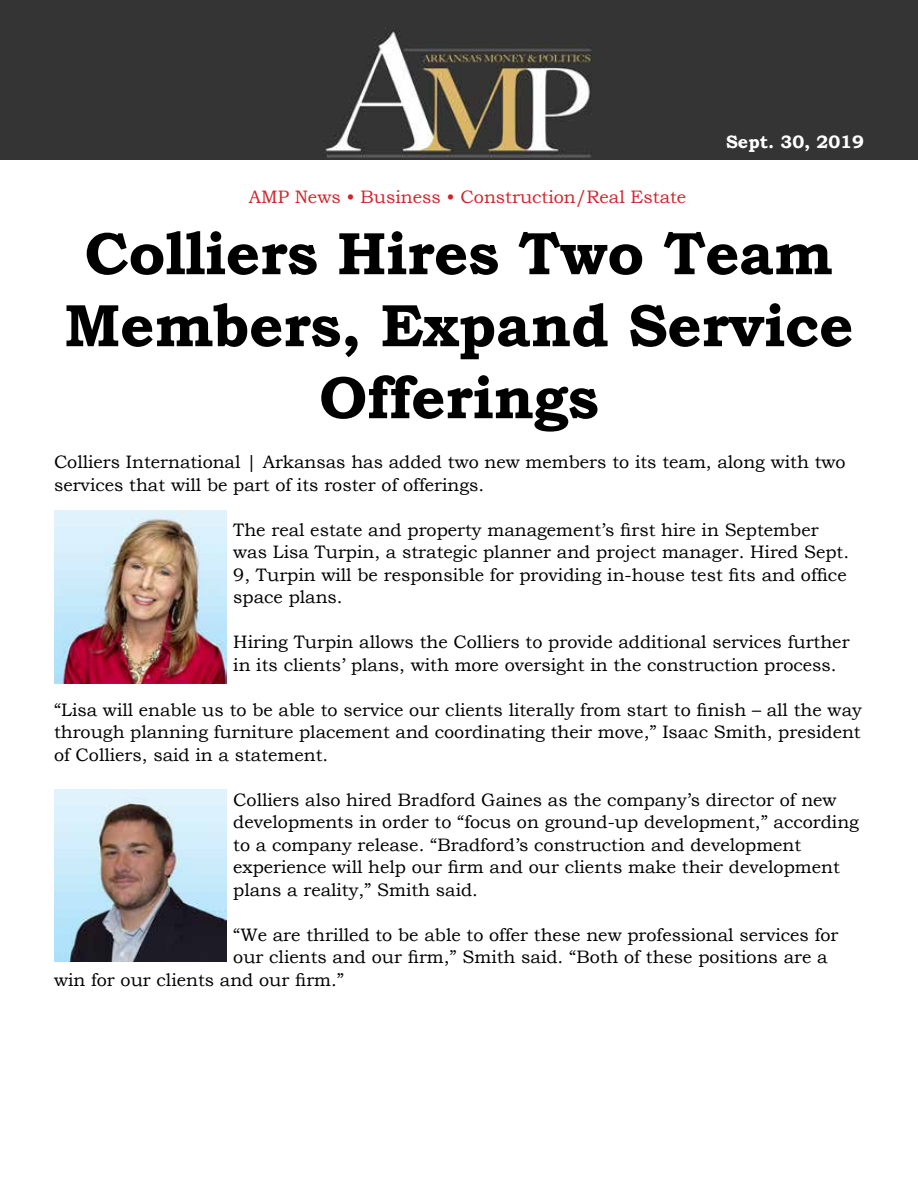
<style>
.page{position:relative;width:918px;height:1188px;background:#fff}
.page>*{position:absolute;margin:0;border:0;box-sizing:border-box;transform-origin:0 0}
.t1{font:700 60px/72px "Bookman Old Style";letter-spacing:-.01em;color:#000;text-align:center}
.t2{font:18px/22.5px "Bookman Old Style";color:#000}
.t3{font:18px "Bookman Old Style";color:#d2232a}
.t4{font:700 18px "Bookman Old Style";color:#fff}
</style>
<div class="page">
<div style="left:0;top:0;width:918px;height:160px;background:#343434"></div>
<img style="left:324px;top:28px;width:268px;height:132px">
<img style="left:54px;top:511px;width:173px;height:173px">
<img style="left:54px;top:789px;width:173px;height:173px">
<p class="t3" style="left:249px;top:185px;width:439px">AMP News • Business • Construction/Real Estate</p>
<p class="t4" style="left:726px;top:129px;width:139px">Sept. 30, 2019</p>
<h1 class="t1" style="left:64px;top:217px;width:791px">Colliers Hires Two Team<br>Members, Expand Service<br>Offerings</h1>
<p class="t2" style="left:54px;top:451px;width:793px">Colliers International | Arkansas has added two new members to its team, along with two services that will be part of its roster of offerings.</p>
<p class="t2" style="left:233px;top:518px;width:617px">The real estate and property management’s first hire in September was Lisa Turpin, a strategic planner and project manager. Hired Sept.<br>9, Turpin will be responsible for providing in-house test fits and office space plans.</p>
<p class="t2" style="left:233px;top:631px;width:618px">Hiring Turpin allows the Colliers to provide additional services further in its clients’ plans, with more oversight in the construction process.</p>
<p class="t2" style="left:54px;top:698px;width:809px;text-align:justify">“Lisa will enable us to be able to service our clients literally from start to finish – all the way through planning furniture placement and coordinating their move,” Isaac Smith, president of Colliers, said in a statement.</p>
<p class="t2" style="left:233px;top:788px;width:627px">Colliers also hired Bradford Gaines as the company’s director of new developments in order to “focus on ground-up development,” according to a company release. “Bradford’s construction and development experience will help our firm and our clients make their development plans a reality,” Smith said.</p>
<p class="t2" style="left:233px;top:923px;width:607px">“We are thrilled to be able to offer these new professional services for</p>
<p class="t2" style="left:233px;top:946px;width:596px">our clients and our firm,” Smith said. “Both of these positions are a</p>
<p class="t2" style="left:54px;top:968px;width:292px">win for our clients and our firm.”</p>
</div>
